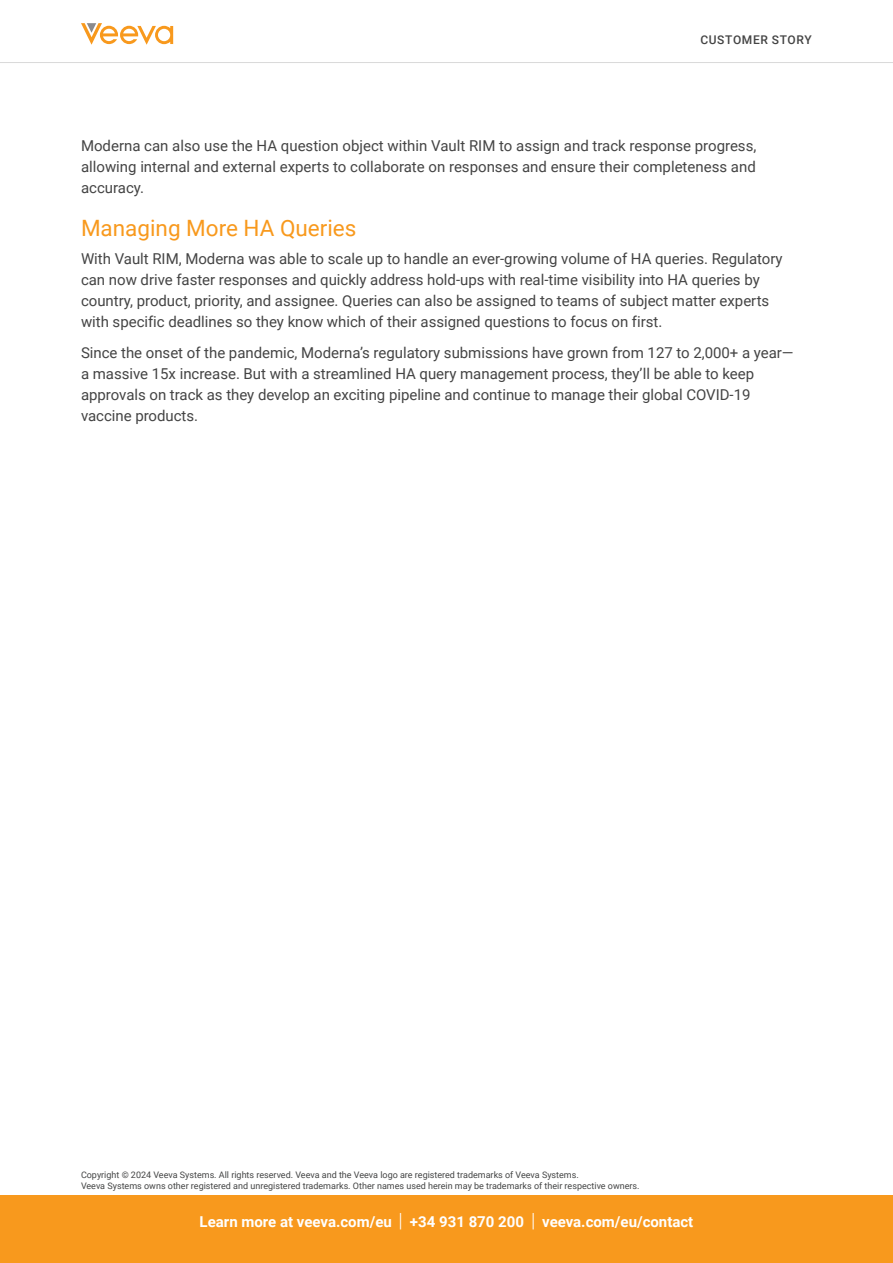
<style>
.page{position:relative;width:893px;height:1263px;background:#fff}
.page>*{position:absolute;margin:0;border:0;box-sizing:border-box;transform-origin:0 0}
.t1{font:22.5px "Roboto";color:#f8991d}
.t2{font:15px/21px "Roboto";color:#444}
.t3{font:700 15px "Roboto";color:#fff}
.t4{font:500 12px "Roboto";letter-spacing:.055em;color:#444}
.t5{font:9px/10.5px "Roboto";color:#444545}
.s1{font-weight:300;font-size:19.5px}
</style>
<div class="page">
<svg style="left:81px;top:23px;width:92px;height:22px"></svg>
<hr style="left:0;top:62px;width:893px;height:1px;background:#d9d9d9">
<div style="left:0;top:1195px;width:893px;height:68px;background:#f8991d"></div>
<p class="t4" style="left:700px;top:32px;width:113px">CUSTOMER STORY</p>
<p class="t2" style="left:81px;top:134px;width:677px;text-align:justify">Moderna can also use the HA question object within Vault RIM to assign and track response progress, allowing internal and external experts to collaborate on responses and ensure their completeness and accuracy.</p>
<h1 class="t1" style="left:81px;top:212px;width:277px">Managing More HA Queries</h1>
<p class="t2" style="left:81px;top:247px;width:703px">With Vault RIM, Moderna was able to scale up to handle an ever-growing volume of HA queries. Regulatory can now drive faster responses and quickly address hold-ups with real-time visibility into HA queries by country, product, priority, and assignee. Queries can also be assigned to teams of subject matter experts with specific deadlines so they know which of their assigned questions to focus on first.</p>
<p class="t2" style="left:81px;top:342px;width:714px">Since the onset of the pandemic, Moderna’s regulatory submissions have grown from 127 to 2,000+ a year— a massive 15x increase. But with a streamlined HA query management process, they’ll be able to keep approvals on track as they develop an exciting pipeline and continue to manage their global COVID-19 vaccine products.</p>
<p class="t5" style="left:81px;top:1169px;width:560px">Copyright © 2024 Veeva Systems. All rights reserved. Veeva and the Veeva logo are registered trademarks of Veeva Systems.<br>Veeva Systems owns other registered and unregistered trademarks. Other names used herein may be trademarks of their respective owners.</p>
<p class="t3" style="left:200px;top:1211px;width:495px">Learn more at veeva.com/eu <span class="s1">|</span> +34 931 870 200 <span class="s1">|</span> veeva.com/eu/contact</p>
</div>
